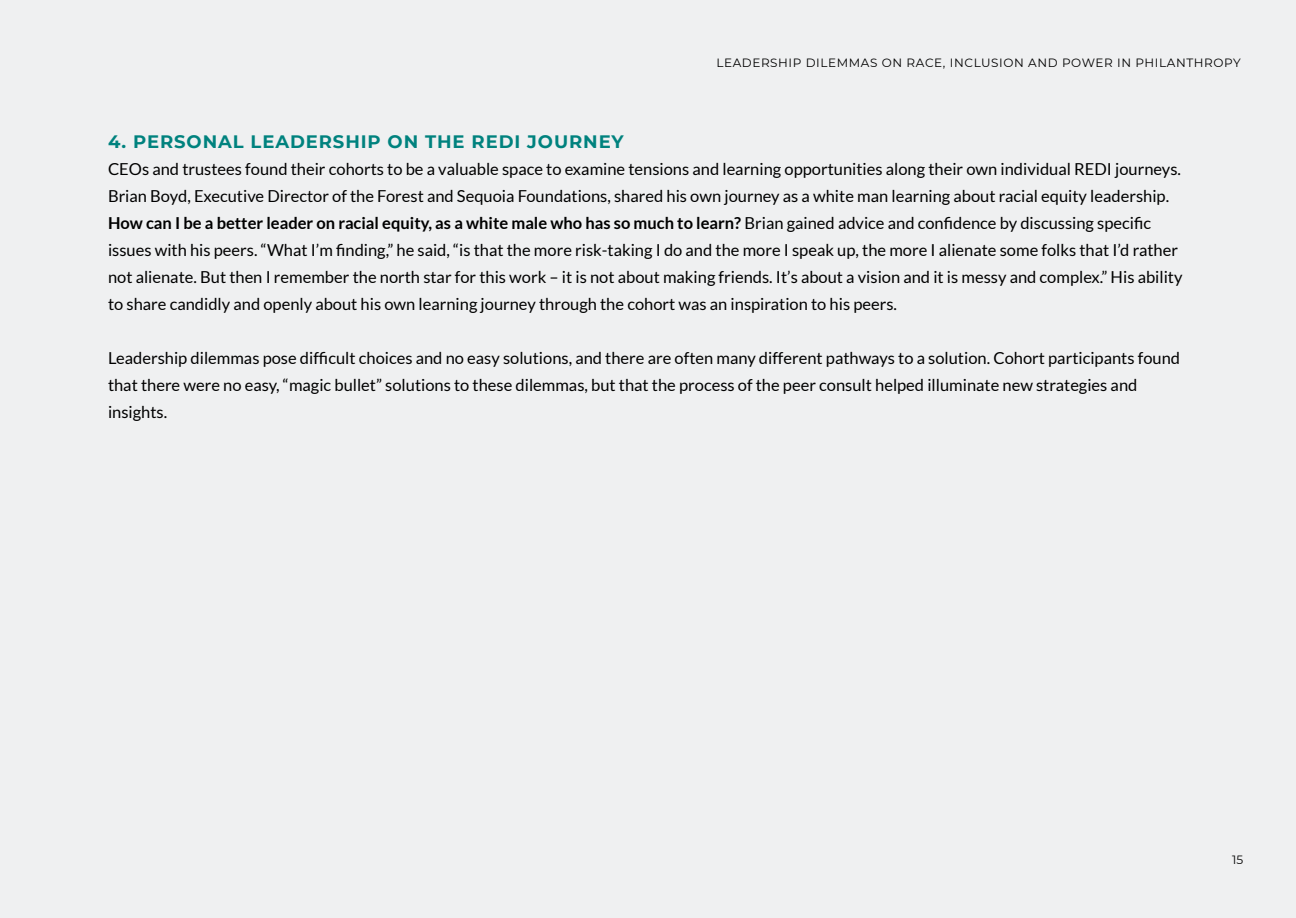
<style>
.page{position:relative;width:1296px;height:918px;background:#eff0f1}
.page>*{position:absolute;margin:0;border:0;box-sizing:border-box;transform-origin:0 0}
.t1{font:700 18px "Montserrat";letter-spacing:.05em;color:#00827e}
.t2{font:16.5px/27px "Lato";color:#000}
.t3{font:12px "Montserrat";letter-spacing:.05em;color:#000}
.s1{font-weight:700}
</style>
<div class="page">
<p class="t3" style="left:716px;top:54px;width:526px">LEADERSHIP DILEMMAS ON RACE, INCLUSION AND POWER IN PHILANTHROPY</p>
<p class="t1" style="left:108px;top:129px;width:517px">4. PERSONAL LEADERSHIP ON THE REDI JOURNEY</p>
<p class="t2" style="left:108px;top:156px;width:1076px">CEOs and trustees found their cohorts to be a valuable space to examine tensions and learning opportunities along their own individual REDI journeys.<br>Brian Boyd, Executive Director of the Forest and Sequoia Foundations, shared his own journey as a white man learning about racial equity leadership.<br><span class="s1">How can I be a better leader on racial equity, as a white male who has so much to learn?</span> Brian gained advice and confidence by discussing specific issues with his peers. “What I’m finding,” he said, “is that the more risk-taking I do and the more I speak up, the more I alienate some folks that I’d rather not alienate. But then I remember the north star for this work – it is not about making friends. It’s about a vision and it is messy and complex.” His ability to share candidly and openly about his own learning journey through the cohort was an inspiration to his peers.</p>
<p class="t2" style="left:108px;top:345px;width:1074px">Leadership dilemmas pose difficult choices and no easy solutions, and there are often many different pathways to a solution. Cohort participants found that there were no easy, “magic bullet” solutions to these dilemmas, but that the process of the peer consult helped illuminate new strategies and insights.</p>
<p class="t3" style="left:1232px;top:851px;width:13px">15</p>
</div>
